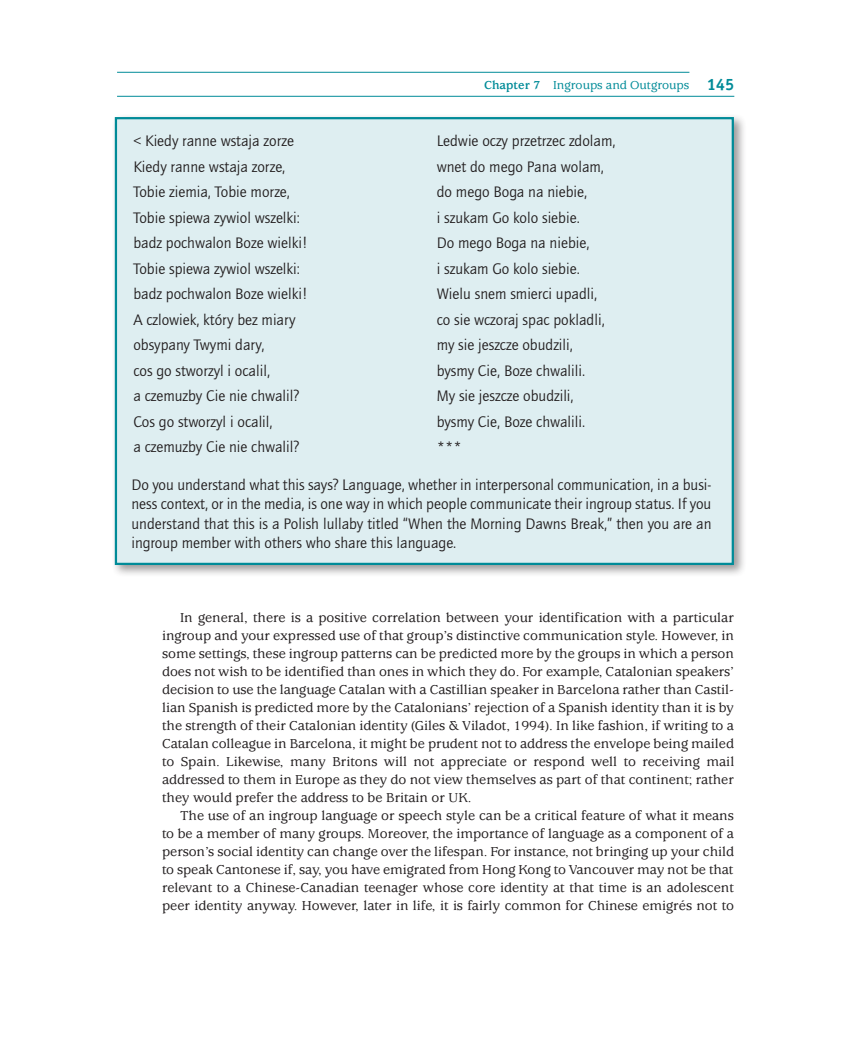
<style>
.page{position:relative;width:851px;height:1040px;background:#fff}
.page>*{position:absolute;margin:0;border:0;box-sizing:border-box;transform-origin:0 0}
.Journey_Through_Chap{font:15.75px/19.5px "Quay Sans EF";color:#231f20;text-align:justify}
.t1{font:500 14.25px/18px "Usherwood";color:#231f20;text-align:justify}
.t2{font:500 12.75px "Usherwood";color:#008b98}
.s1{font-weight:700}
.s2{font-family:"Officina Sans";font-weight:700;font-size:16.5px}
</style>
<div class="page">
<hr style="left:117px;top:72px;width:572px;height:1px;background:#008b98">
<hr style="left:117px;top:96px;width:617px;height:1px;background:#008b98">
<div style="left:111px;top:113px;width:635px;height:465px;background:#231f20;opacity:.45"></div>
<div style="left:115px;top:117px;width:619px;height:448px;background:#deeef1;border:2px solid #008b98"></div>
<p class="t2" style="left:484px;top:78px;width:252px"><span class="s1">Chapter 7</span> Ingroups and Outgroups <span class="s2">145</span></p>
<p class="Journey_Through_Chap" style="left:437px;top:131px;width:180px">Ledwie oczy przetrzec zdolam,</p>
<p class="Journey_Through_Chap" style="left:437px;top:157px;width:169px">wnet do mego Pana wolam,</p>
<p class="Journey_Through_Chap" style="left:437px;top:182px;width:152px">do mego Boga na niebie,</p>
<p class="Journey_Through_Chap" style="left:437px;top:208px;width:144px">i szukam Go kolo siebie.</p>
<p class="Journey_Through_Chap" style="left:437px;top:233px;width:154px">Do mego Boga na niebie,</p>
<p class="Journey_Through_Chap" style="left:437px;top:259px;width:144px">i szukam Go kolo siebie.</p>
<p class="Journey_Through_Chap" style="left:437px;top:284px;width:162px">Wielu snem smierci upadli,</p>
<p class="Journey_Through_Chap" style="left:437px;top:310px;width:169px">co sie wczoraj spac pokladli,</p>
<p class="Journey_Through_Chap" style="left:437px;top:335px;width:138px">my sie jeszcze obudzili,</p>
<p class="Journey_Through_Chap" style="left:437px;top:361px;width:150px">bysmy Cie, Boze chwalili.</p>
<p class="Journey_Through_Chap" style="left:437px;top:386px;width:138px">My sie jeszcze obudzili,</p>
<p class="Journey_Through_Chap" style="left:437px;top:412px;width:150px">bysmy Cie, Boze chwalili.</p>
<p class="Journey_Through_Chap" style="left:437px;top:437px;width:27px">***</p>
<p class="Journey_Through_Chap" style="left:131px;top:475px;width:581px">Do you understand what this says? Language, whether in interpersonal communication, in a busi&shy;ness context, or in the media, is one way in which people communicate their ingroup status. If you understand that this is a Polish lullaby titled “When the Morning Dawns Break,” then you are an ingroup member with others who share this language.</p>
<p class="Journey_Through_Chap" style="left:133px;top:131px;width:162px">&lt; Kiedy ranne wstaja zorze</p>
<p class="Journey_Through_Chap" style="left:133px;top:157px;width:153px">Kiedy ranne wstaja zorze,</p>
<p class="Journey_Through_Chap" style="left:133px;top:182px;width:158px">Tobie ziemia, Tobie morze,</p>
<p class="Journey_Through_Chap" style="left:133px;top:208px;width:168px">Tobie spiewa zywiol wszelki:</p>
<p class="Journey_Through_Chap" style="left:133px;top:233px;width:176px">badz pochwalon Boze wielki!</p>
<p class="Journey_Through_Chap" style="left:133px;top:259px;width:168px">Tobie spiewa zywiol wszelki:</p>
<p class="Journey_Through_Chap" style="left:133px;top:284px;width:176px">badz pochwalon Boze wielki!</p>
<p class="Journey_Through_Chap" style="left:133px;top:310px;width:164px">A czlowiek, który bez miary</p>
<p class="Journey_Through_Chap" style="left:133px;top:335px;width:132px">obsypany Twymi dary,</p>
<p class="Journey_Through_Chap" style="left:133px;top:361px;width:138px">cos go stworzyl i ocalil,</p>
<p class="Journey_Through_Chap" style="left:133px;top:386px;width:167px">a czemuzby Cie nie chwalil?</p>
<p class="Journey_Through_Chap" style="left:133px;top:412px;width:141px">Cos go stworzyl i ocalil,</p>
<p class="Journey_Through_Chap" style="left:133px;top:437px;width:167px">a czemuzby Cie nie chwalil?</p>
<p class="t1" style="left:162px;top:608px;width:573px;text-indent:18px">In general, there is a positive correlation between your identification with a particular ingroup and your expressed use of that group’s distinctive communication style. However, in some settings, these ingroup patterns can be predicted more by the groups in which a person does not wish to be identified than ones in which they do. For example, Catalonian speakers’ decision to use the language Catalan with a Castillian speaker in Barcelona rather than Castil&shy;lian Spanish is predicted more by the Catalonians’ rejection of a Spanish identity than it is by the strength of their Catalonian identity (Giles &amp; Viladot, 1994). In like fashion, if writing to a Catalan colleague in Barcelona, it might be prudent not to address the envelope being mailed to Spain. Likewise, many Britons will not appreciate or respond well to receiving mail addressed to them in Europe as they do not view themselves as part of that continent; rather they would prefer the address to be Britain or UK.</p>
<p class="t1" style="left:162px;top:806px;width:573px;text-indent:18px">The use of an ingroup language or speech style can be a critical feature of what it means to be a member of many groups. Moreover, the importance of language as a component of a person’s social identity can change over the lifespan. For instance, not bringing up your child to speak Cantonese if, say, you have emigrated from Hong Kong to Vancouver may not be that relevant to a Chinese-Canadian teenager whose core identity at that time is an adolescent peer identity anyway. However, later in life, it is fairly common for Chinese emigrés not to</p>
</div>
